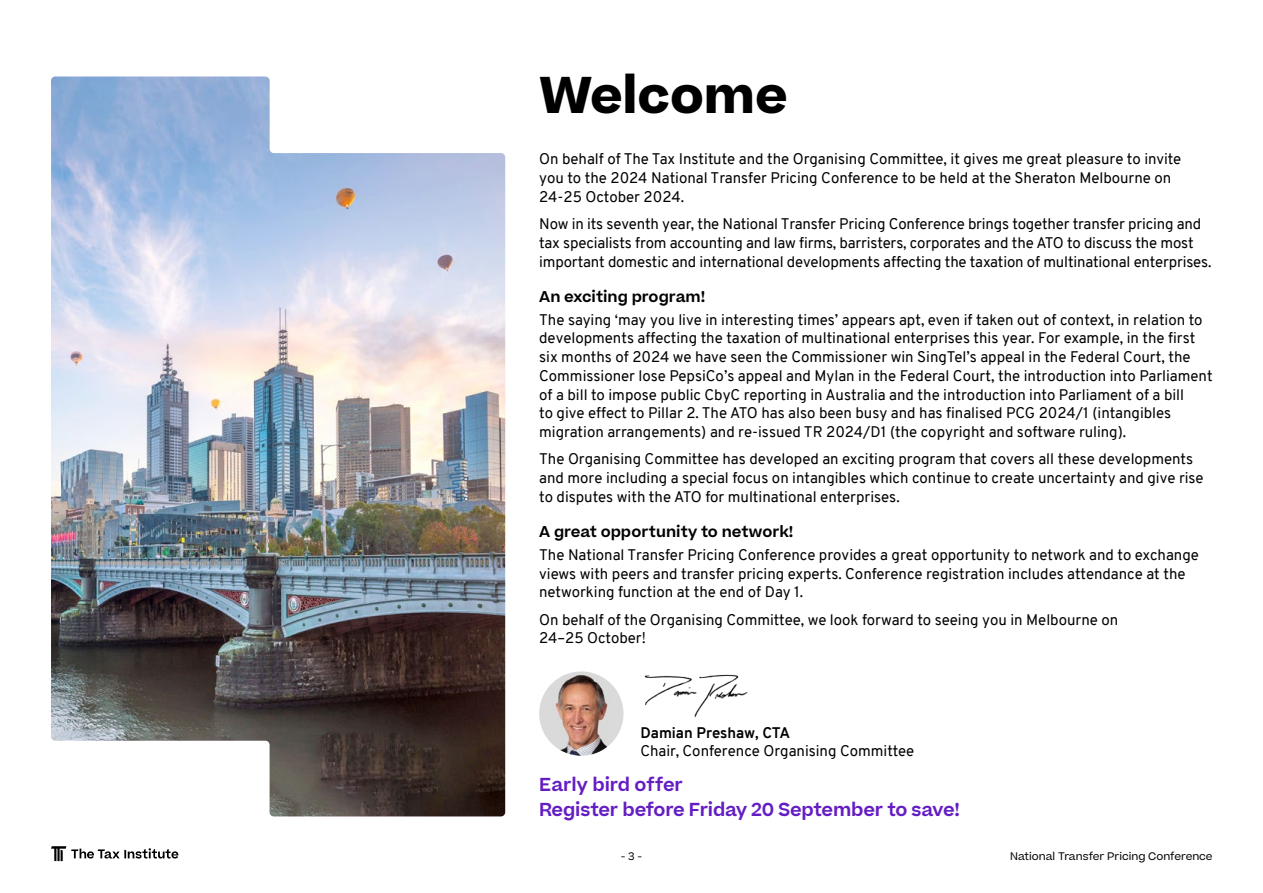
<style>
.page{position:relative;width:1263px;height:893px;background:#fff}
.page>*{position:absolute;margin:0;border:0;box-sizing:border-box;transform-origin:0 0}
.t1{font:700 49.5px "Beatrice";color:#000}
.t2{font:600 18px/25.5px "Beatrice";letter-spacing:-.01em;color:#641dc3}
.t3{font:15px/18.8px "Overpass";color:#000}
.t4{font:600 15px "Beatrice";color:#000}
.t5{font:700 15px "Overpass";color:#000}
.t6{font:10.5px "Beatrice";color:#000}
</style>
<div class="page">
<img style="left:51px;top:77px;width:454px;height:739px">
<img style="left:539px;top:671px;width:84px;height:85px;border-radius:42px">
<img style="left:644px;top:674px;width:104px;height:43px">
<svg style="left:51px;top:846px;width:127px;height:15px"></svg>
<h1 class="t1" style="left:539px;top:61px;width:250px">Welcome</h1>
<p class="t3" style="left:539px;top:150px;width:644px">On behalf of The Tax Institute and the Organising Committee, it gives me great pleasure to invite you to the 2024 National Transfer Pricing Conference to be held at the Sheraton Melbourne on<br>24-25 October 2024.</p>
<p class="t3" style="left:539px;top:215px;width:674px">Now in its seventh year, the National Transfer Pricing Conference brings together transfer pricing and tax specialists from accounting and law firms, barristers, corporates and the ATO to discuss the most important domestic and international developments affecting the taxation of multinational enterprises.</p>
<p class="t4" style="left:539px;top:286px;width:168px">An exciting program!</p>
<p class="t3" style="left:539px;top:310px;width:675px">The saying ‘may you live in interesting times’ appears apt, even if taken out of context, in relation to developments affecting the taxation of multinational enterprises this year. For example, in the first six months of 2024 we have seen the Commissioner win SingTel’s appeal in the Federal Court, the Commissioner lose PepsiCo’s appeal and Mylan in the Federal Court, the introduction into Parliament of a bill to impose public CbyC reporting in Australia and the introduction into Parliament of a bill<br>to give effect to Pillar 2. The ATO has also been busy and has finalised PCG 2024/1 (intangibles migration arrangements) and re-issued TR 2024/D1 (the copyright and software ruling).</p>
<p class="t3" style="left:539px;top:450px;width:666px">The Organising Committee has developed an exciting program that covers all these developments and more including a special focus on intangibles which continue to create uncertainty and give rise to disputes with the ATO for multinational enterprises.</p>
<p class="t4" style="left:539px;top:521px;width:256px">A great opportunity to network!</p>
<p class="t3" style="left:539px;top:545px;width:661px">The National Transfer Pricing Conference provides a great opportunity to network and to exchange views with peers and transfer pricing experts. Conference registration includes attendance at the networking function at the end of Day 1.</p>
<p class="t3" style="left:539px;top:610px;width:580px">On behalf of the Organising Committee, we look forward to seeing you in Melbourne on<br>24–25 October!</p>
<p class="t5" style="left:640px;top:722px;width:151px">Damian Preshaw, CTA</p>
<p class="t3" style="left:640px;top:741px;width:275px">Chair, Conference Organising Committee</p>
<p class="t2" style="left:539px;top:772px;width:422px">Early bird offer<br>Register before Friday 20 September to save!</p>
<p class="t6" style="left:621px;top:849px;width:23px">- 3 -</p>
<p class="t6" style="left:1010px;top:849px;width:204px">National Transfer Pricing Conference</p>
</div>
